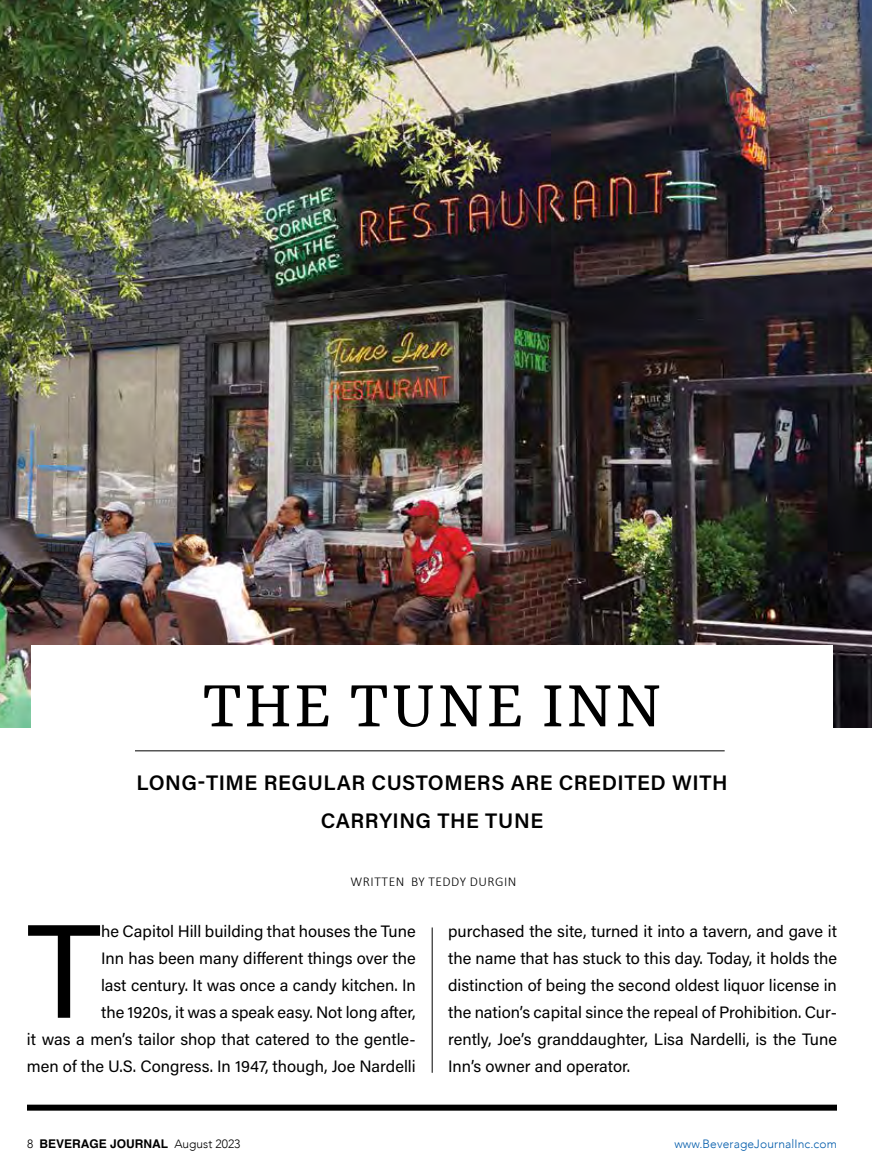
<style>
.page{position:relative;width:891px;height:1175px;background:#fff}
.page>*{position:absolute;margin:0;border:0;box-sizing:border-box;transform-origin:0 0}
.t1{font:132.9px "Acumin Pro";color:#000}
.t2{font:72px "Yrsa";letter-spacing:.03em;color:#000}
.t3{font:600 21px/38.2px "Acumin Pro";letter-spacing:.025em;color:#000;text-align:center}
.t4{font:16.5px/27px "Acumin Pro";color:#000;text-align:right}
.t5{font:300 13.5px "Calibri";letter-spacing:.04em;color:#000}
.t6{font:700 12px "Helvetica";color:#000}
.t7{font:300 12px "Avenir";letter-spacing:.01em;color:#005baa}
.s1{font-family:"Avenir";font-weight:300}
</style>
<div class="page">
<div style="left:27px;top:1104px;width:810px;height:6px;background:#000"></div>
<img style="left:0;top:0;width:872px;height:727px">
<hr style="left:432px;top:927px;width:1px;height:145px;background:#000">
<div style="left:31px;top:645px;width:802px;height:197px;background:#fff"></div>
<hr style="left:135px;top:750px;width:590px;height:1px;background:#000">
<h2 class="t2" style="left:202px;top:663px;width:461px">THE TUNE INN</h2>
<p class="t3" style="left:136px;top:762px;width:593px">LONG-TIME REGULAR CUSTOMERS ARE CREDITED WITH<br>CARRYING THE TUNE</p>
<p class="t5" style="left:350px;top:873px;width:168px">WRITTEN BY TEDDY DURGIN</p>
<p class="t4" style="left:27px;top:916px;width:390px">he Capitol Hill building that houses the Tune<br>Inn has been many different things over the<br>last century. It was once a candy kitchen. In<br>the 1920s, it was a speak easy. Not long after,<br>it was a men’s tailor shop that catered to the gentle&shy;men of the U.S. Congress. In 1947, though, Joe Nardelli</p>
<p class="t4" style="left:448px;top:916px;width:390px;text-align:justify">purchased the site, turned it into a tavern, and gave it the name that has stuck to this day. Today, it holds the distinction of being the second oldest liquor license in the nation’s capital since the repeal of Prohibition. Cur&shy;rently, Joe’s granddaughter, Lisa Nardelli, is the Tune Inn’s owner and operator.</p>
<h1 class="t1" style="left:27px;top:879px;width:76px">T</h1>
<p class="t6" style="left:27px;top:1136px;width:215px"><span class="s1">8</span> BEVERAGE JOURNAL <span class="s1">August 2023</span></p>
<p class="t7" style="left:674px;top:1136px;width:164px">www.BeverageJournalInc.com</p>
</div>
